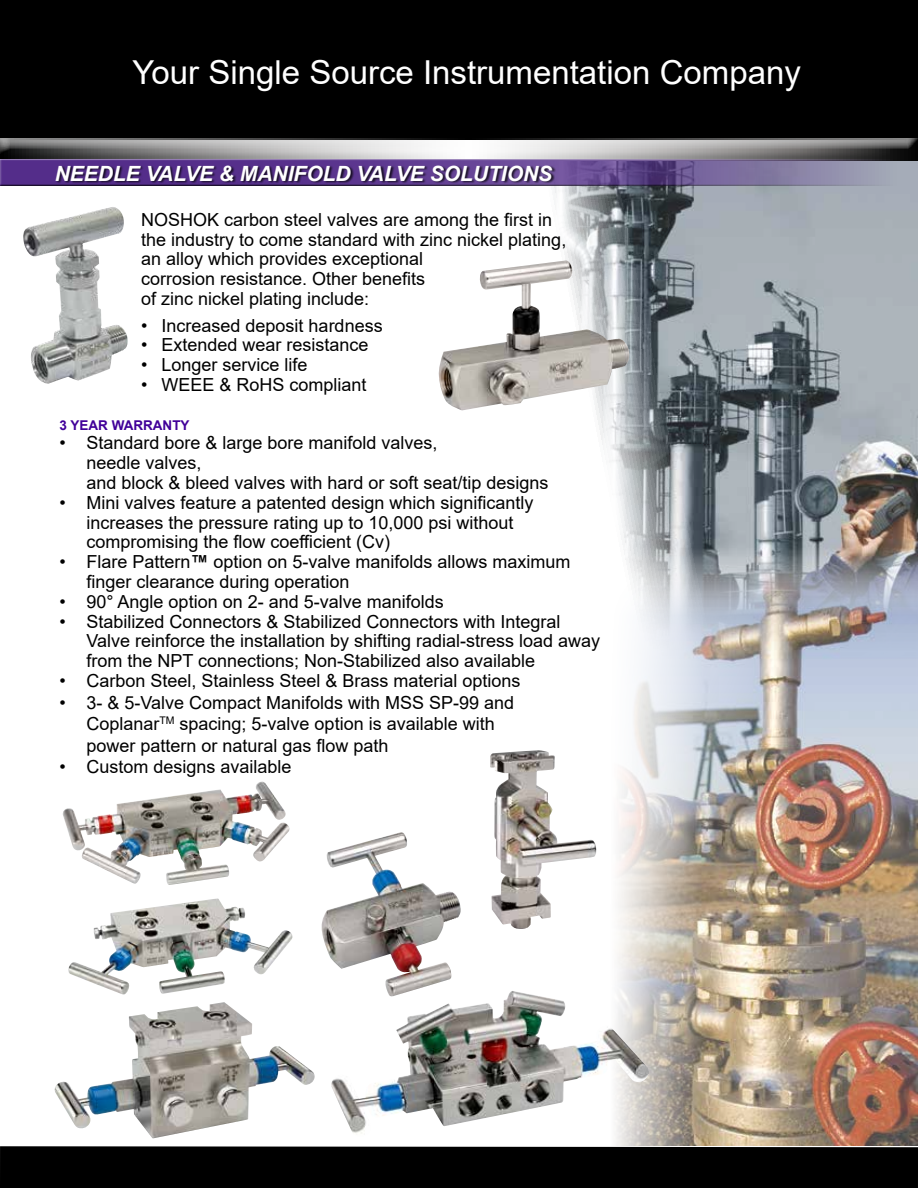
<style>
.page{position:relative;width:918px;height:1188px;background:#fff}
.page>*{position:absolute;margin:0;border:0;box-sizing:border-box;transform-origin:0 0}
.t1{font:33px "Arial";color:#fff}
.t2{font:italic 700 21px "Arial";color:#fff}
.t3{font:18px/19.8px "Arial";color:#000}
.t4{font:700 13.5px "Arial";color:#410099}
.s1{font-weight:700}
.s2{font-family:"Arial Narrow"}
</style>
<div class="page">
<div style="left:0;top:0;width:918px;height:140px;background:#000"></div>
<div style="left:0;top:137px;width:918px;height:20px;background:#fff;opacity:.75"></div>
<div style="left:0;top:139px;width:918px;height:23px;background:#000;opacity:.75"></div>
<div style="left:0;top:1146px;width:918px;height:42px;background:#000"></div>
<img style="left:554px;top:188px;width:364px;height:368px">
<div style="left:0;top:159px;width:918px;height:29px;background:#000;opacity:.75"></div>
<div style="left:55px;top:165px;width:501px;height:19px;background:#000;opacity:.75"></div>
<img style="left:287px;top:556px;width:631px;height:590px">
<img style="left:23px;top:207px;width:105px;height:177px">
<img style="left:438px;top:260px;width:193px;height:150px">
<img style="left:329px;top:991px;width:323px;height:147px">
<img style="left:321px;top:832px;width:140px;height:166px">
<img style="left:490px;top:750px;width:107px;height:179px">
<img style="left:54px;top:1002px;width:261px;height:136px">
<img style="left:68px;top:899px;width:225px;height:96px">
<img style="left:63px;top:782px;width:199px;height:103px">
<h1 class="t1" style="left:133px;top:49px;width:670px">Your Single Source Instrumentation Company</h1>
<p class="t2" style="left:55px;top:159px;width:499px">NEEDLE VALVE &amp; MANIFOLD VALVE SOLUTIONS</p>
<p class="t3" style="left:141px;top:209px;width:427px">NOSHOK carbon steel valves are among the first in the industry to come standard with zinc nickel plating, an alloy which provides exceptional<br>corrosion resistance. Other benefits<br>of zinc nickel plating include:</p>
<p class="t3" style="left:141px;top:315px;width:243px">• Increased deposit hardness</p>
<p class="t3" style="left:141px;top:335px;width:229px">• Extended wear resistance</p>
<p class="t3" style="left:141px;top:355px;width:168px">• Longer service life</p>
<p class="t3" style="left:141px;top:375px;width:227px">• WEEE &amp; RoHS compliant</p>
<p class="t4" style="left:59px;top:415px;width:132px">3 YEAR WARRANTY</p>
<p class="t3" style="left:86px;top:433px;width:464px;text-indent:-27px">• Standard bore &amp; large bore manifold valves,<br>needle valves,<br>and block &amp; bleed valves with hard or soft seat/tip designs</p>
<p class="t3" style="left:86px;top:492px;width:449px;text-indent:-27px">• Mini valves feature a patented design which significantly increases the pressure rating up to 10,000 psi without compromising the flow coefficient (Cv)</p>
<p class="t3" style="left:86px;top:552px;width:486px;text-indent:-27px">• Flare Pattern<span class="s1">™</span> option on 5-valve manifolds allows maximum finger clearance during operation</p>
<p class="t3" style="left:59px;top:591px;width:386px">• 90<span class="s2">°</span> Angle option on 2- and 5-valve manifolds</p>
<p class="t3" style="left:86px;top:611px;width:515px;text-indent:-27px">• Stabilized Connectors &amp; Stabilized Connectors with Integral<br>Valve reinforce the installation by shifting radial-stress load away from the NPT connections; Non-Stabilized also available</p>
<p class="t3" style="left:59px;top:671px;width:463px">• Carbon Steel, Stainless Steel &amp; Brass material options</p>
<p class="t3" style="left:86px;top:691px;width:429px;line-height:21.6px;text-indent:-27px">• 3- &amp; 5-Valve Compact Manifolds with MSS SP-99 and<br>Coplanar<sup>TM</sup> spacing; 5-valve option is available with power pattern or natural gas flow path</p>
<p class="t3" style="left:59px;top:757px;width:234px">• Custom designs available</p>
</div>
